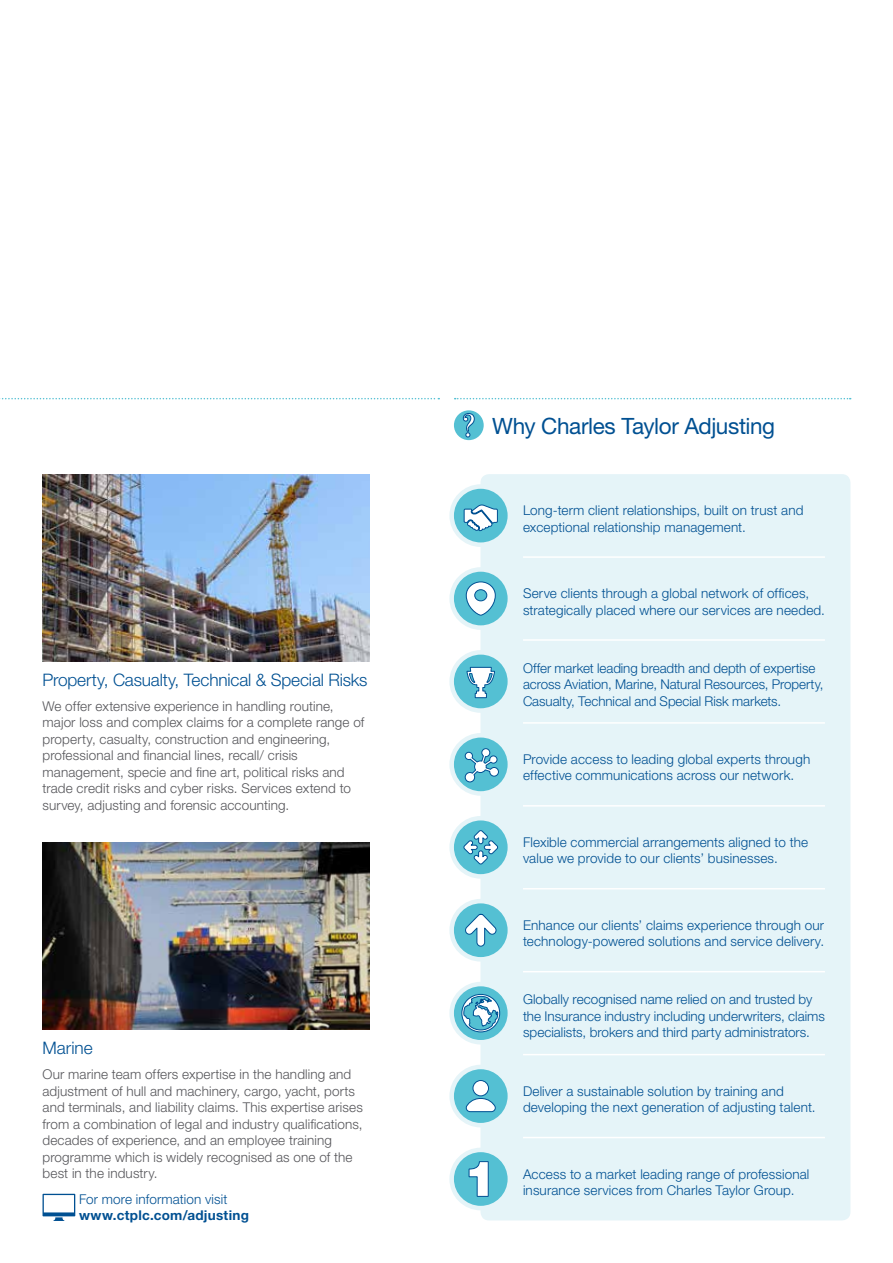
<style>
.page{position:relative;width:893px;height:1263px;background:#fff}
.page>*{position:absolute;margin:0;border:0;box-sizing:border-box;transform-origin:0 0}
.t1{font:22.5px "Helvetica Neue LT Std";letter-spacing:-.02em;color:#005092}
.t2{font:300 17.25px "Helvetica Neue LT Std";letter-spacing:-.01em;color:#005092}
.t3{font:300 13.5px/16.5px "Helvetica Neue LT Std";letter-spacing:.01em;color:#005092}
.t4{font:300 13.5px/16.5px "Helvetica Neue LT Std";letter-spacing:.01em;color:#56565a}
.t5{font:700 13.5px "Helvetica Neue LT Std";letter-spacing:.02em;color:#005092}
</style>
<div class="page">
<div style="left:480px;top:474px;width:370px;height:746px;background:#e5f4f8;border-radius:9px"></div>
<img style="left:43px;top:474px;width:327px;height:187px">
<img style="left:43px;top:842px;width:327px;height:187px">
<svg style="left:0;top:398px;width:439px;height:1px"></svg>
<svg style="left:455px;top:398px;width:396px;height:1px"></svg>
<svg style="left:452px;top:486px;width:58px;height:59px;background:#6bc8d9"></svg>
<div style="left:449px;top:484px;width:63px;height:63px;border:4px solid #e5f4f8;border-radius:50%"></div>
<svg style="left:463px;top:504px;width:35px;height:28px"></svg>
<svg style="left:452px;top:569px;width:58px;height:59px"></svg>
<div style="left:449px;top:567px;width:63px;height:63px;border:4px solid #e5f4f8;border-radius:50%"></div>
<svg style="left:465px;top:581px;width:31px;height:35px"></svg>
<svg style="left:452px;top:652px;width:58px;height:58px;background:#69c7d8"></svg>
<div style="left:449px;top:650px;width:63px;height:63px;border:4px solid #e5f4f8;border-radius:50%"></div>
<svg style="left:466px;top:666px;width:29px;height:32px"></svg>
<svg style="left:452px;top:735px;width:58px;height:58px"></svg>
<div style="left:449px;top:733px;width:63px;height:63px;border:4px solid #e5f4f8;border-radius:50%"></div>
<svg style="left:464px;top:748px;width:35px;height:35px"></svg>
<svg style="left:452px;top:818px;width:58px;height:58px"></svg>
<div style="left:449px;top:816px;width:63px;height:63px;border:4px solid #e5f4f8;border-radius:50%"></div>
<svg style="left:463px;top:830px;width:35px;height:35px"></svg>
<svg style="left:452px;top:901px;width:58px;height:58px"></svg>
<div style="left:449px;top:899px;width:63px;height:62px;border:4px solid #e5f4f8;border-radius:50%"></div>
<svg style="left:464px;top:913px;width:33px;height:34px"></svg>
<svg style="left:452px;top:984px;width:58px;height:58px"></svg>
<div style="left:449px;top:982px;width:63px;height:62px;border:4px solid #e5f4f8;border-radius:50%"></div>
<svg style="left:461px;top:994px;width:39px;height:39px;background:#6fb7cf"></svg>
<svg style="left:452px;top:1067px;width:58px;height:58px;background:#65c5d7"></svg>
<div style="left:449px;top:1065px;width:63px;height:62px;border:4px solid #e5f4f8;border-radius:50%"></div>
<div style="left:473px;top:1080px;width:15px;height:16px;background:#fff;border-radius:50%"></div>
<div style="left:473px;top:1080px;width:16px;height:16px;border:1px solid #005092;border-radius:50%"></div>
<svg style="left:465px;top:1098px;width:31px;height:14px"></svg>
<svg style="left:452px;top:1150px;width:58px;height:58px;background:#66c6d7"></svg>
<div style="left:449px;top:1148px;width:63px;height:62px;border:4px solid #e5f4f8;border-radius:50%"></div>
<svg style="left:468px;top:1161px;width:21px;height:36px"></svg>
<div style="left:454px;top:410px;width:30px;height:30px;background:#54c0d3;border-radius:50%"></div>
<svg style="left:463px;top:413px;width:12px;height:25px"></svg>
<svg style="left:43px;top:1194px;width:32px;height:27px"></svg>
<hr style="left:523px;top:556px;width:302px;height:2px;background:#fff">
<hr style="left:523px;top:639px;width:302px;height:2px;background:#fff">
<hr style="left:523px;top:722px;width:302px;height:2px;background:#fff">
<hr style="left:523px;top:805px;width:302px;height:1px;background:#fff">
<hr style="left:523px;top:888px;width:302px;height:1px;background:#fff">
<hr style="left:523px;top:971px;width:302px;height:1px;background:#fff">
<hr style="left:523px;top:1054px;width:302px;height:1px;background:#fff">
<hr style="left:523px;top:1137px;width:302px;height:1px;background:#fff">
<p class="t2" style="left:43px;top:669px;width:327px">Property, Casualty, Technical &amp; Special Risks</p>
<p class="t4" style="left:43px;top:697px;width:323px">We offer extensive experience in handling routine, major loss and complex claims for a complete range of property, casualty, construction and engineering, professional and financial lines, recall/ crisis management, specie and fine art, political risks and trade credit risks and cyber risks. Services extend to survey, adjusting and forensic accounting.</p>
<p class="t2" style="left:43px;top:1037px;width:52px">Marine</p>
<p class="t4" style="left:43px;top:1066px;width:322px">Our marine team offers expertise in the handling and adjustment of hull and machinery, cargo, yacht, ports and terminals, and liability claims. This expertise arises from a combination of legal and industry qualifications, decades of experience, and an employee training programme which is widely recognised as one of the best in the industry.</p>
<p class="t3" style="left:79px;top:1190px;width:150px">For more information visit</p>
<p class="t5" style="left:79px;top:1207px;width:171px">www.ctplc.com/adjusting</p>
<h1 class="t1" style="left:492px;top:412px;width:284px">Why Charles Taylor Adjusting</h1>
<p class="t3" style="left:523px;top:502px;width:282px">Long-term client relationships, built on trust and exceptional relationship management.</p>
<p class="t3" style="left:523px;top:585px;width:303px">Serve clients through a global network of offices, strategically placed where our services are needed.</p>
<p class="t3" style="left:523px;top:659px;width:302px">Offer market leading breadth and depth of expertise across Aviation, Marine, Natural Resources, Property,<br>Casualty, Technical and Special Risk markets.</p>
<p class="t3" style="left:523px;top:750px;width:289px">Provide access to leading global experts through effective communications across our network.</p>
<p class="t3" style="left:523px;top:833px;width:287px">Flexible commercial arrangements aligned to the value we provide to our clients’ businesses.</p>
<p class="t3" style="left:523px;top:916px;width:303px">Enhance our clients’ claims experience through our technology-powered solutions and service delivery.</p>
<p class="t3" style="left:523px;top:991px;width:303px">Globally recognised name relied on and trusted by the Insurance industry including underwriters, claims specialists, brokers and third party administrators.</p>
<p class="t3" style="left:523px;top:1082px;width:294px">Deliver a sustainable solution by training and developing the next generation of adjusting talent.</p>
<p class="t3" style="left:523px;top:1165px;width:288px">Access to a market leading range of professional insurance services from Charles Taylor Group.</p>
</div>
